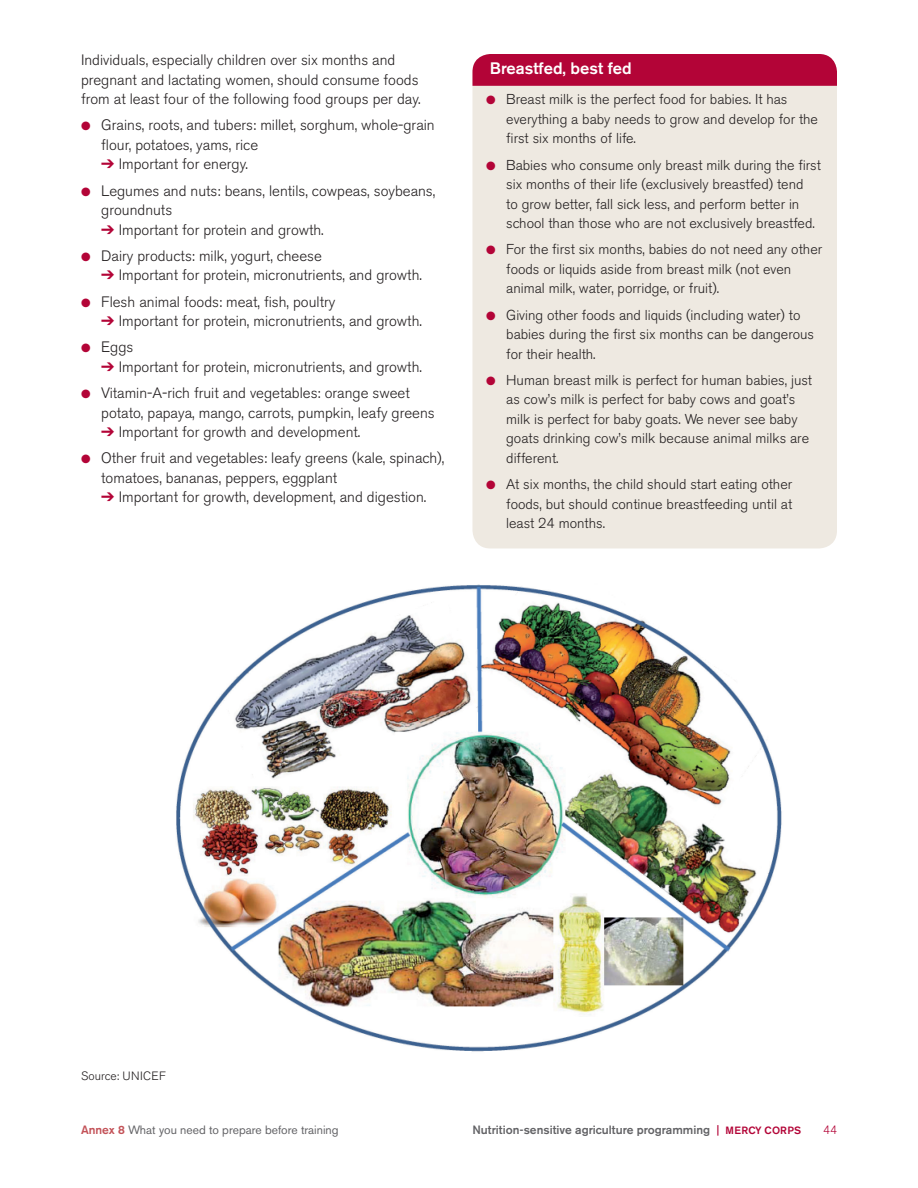
<style>
.page{position:relative;width:918px;height:1188px;background:#fff}
.page>*{position:absolute;margin:0;border:0;box-sizing:border-box;transform-origin:0 0}
.t1{font:500 16.5px "Akzidenz Grotesk BE";color:#fff}
.Annex-basic{font:300 15px/19.5px "Akzidenz Grotesk BE";color:#231f20}
.t2{font:300 14.25px/19.5px "Akzidenz Grotesk BE";color:#231f20}
.t3{font:500 12px "Akzidenz Grotesk BE";color:#636366}
.t4{font:12px "Akzidenz Grotesk BE";color:#636366}
.MC_P1_-noteCaptionTe{font:300 12px "Akzidenz Grotesk BE";letter-spacing:.02em;color:#231f20}
.t5{font:300 12px "Akzidenz Grotesk BE";color:#b30437}
.t6{font:12px "Zapf Dingbats ITC";color:#b30437}
.s1{color:#b30437}
.s2{font-weight:500;color:#c35258}
.s3{font-size:10.5px;color:#b30437}
</style>
<div class="page">
<img style="left:176px;top:544px;width:655px;height:508px">
<div style="left:472px;top:54px;width:365px;height:494px;background:#eee9e1;border-radius:18px"></div>
<div style="left:472px;top:54px;width:365px;height:32px;background:#b30437"></div>
<p class="Annex-basic" style="left:81px;top:51px;width:341px">Individuals, especially children over six months and pregnant and lactating women, should consume foods from at least four of the following food groups per day.</p>
<p class="Annex-basic" style="left:101px;top:116px;width:335px;text-indent:-20px"><span class="s1">●</span> Grains, roots, and tubers: millet, sorghum, whole-grain flour, potatoes, yams, rice</p>
<p class="Annex-basic" style="left:101px;top:155px;width:148px"><span class="s1">➔</span> Important for energy.</p>
<p class="Annex-basic" style="left:101px;top:181px;width:336px;text-indent:-20px"><span class="s1">●</span> Legumes and nuts: beans, lentils, cowpeas, soybeans, groundnuts</p>
<p class="Annex-basic" style="left:101px;top:220px;width:224px"><span class="s1">➔</span> Important for protein and growth.</p>
<p class="Annex-basic" style="left:81px;top:246px;width:242px"><span class="s1">●</span> Dairy products: milk, yogurt, cheese</p>
<p class="Annex-basic" style="left:101px;top:266px;width:322px"><span class="s1">➔</span> Important for protein, micronutrients, and growth.</p>
<p class="Annex-basic" style="left:81px;top:292px;width:256px"><span class="s1">●</span> Flesh animal foods: meat, fish, poultry</p>
<p class="Annex-basic" style="left:101px;top:312px;width:322px"><span class="s1">➔</span> Important for protein, micronutrients, and growth.</p>
<p class="Annex-basic" style="left:81px;top:338px;width:54px"><span class="s1">●</span> Eggs</p>
<p class="Annex-basic" style="left:101px;top:357px;width:322px"><span class="s1">➔</span> Important for protein, micronutrients, and growth.</p>
<p class="Annex-basic" style="left:101px;top:384px;width:335px;text-indent:-20px"><span class="s1">●</span> Vitamin-A-rich fruit and vegetables: orange sweet potato, papaya, mango, carrots, pumpkin, leafy greens</p>
<p class="Annex-basic" style="left:101px;top:423px;width:261px"><span class="s1">➔</span> Important for growth and development.</p>
<p class="Annex-basic" style="left:101px;top:449px;width:345px;text-indent:-20px"><span class="s1">●</span> Other fruit and vegetables: leafy greens (kale, spinach), tomatoes, bananas, peppers, eggplant</p>
<p class="Annex-basic" style="left:101px;top:488px;width:327px"><span class="s1">➔</span> Important for growth, development, and digestion.</p>
<p class="t1" style="left:490px;top:58px;width:143px">Breastfed, best fed</p>
<p class="t6" style="left:491px;top:68px;width:11px">●</p>
<p class="t2" style="left:506px;top:90px;width:313px;text-indent:-20px"><span class="s1">●</span> Breast milk is the perfect food for babies. It has everything a baby needs to grow and develop for the first six months of life.</p>
<p class="t2" style="left:506px;top:155px;width:316px;text-indent:-20px"><span class="s1">●</span> Babies who consume only breast milk during the first six months of their life (exclusively breastfed) tend<br>to grow better, fall sick less, and perform better in school than those who are not exclusively breastfed.</p>
<p class="t2" style="left:506px;top:240px;width:317px;text-indent:-20px"><span class="s1">●</span> For the first six months, babies do not need any other foods or liquids aside from breast milk (not even animal milk, water, porridge, or fruit).</p>
<p class="t2" style="left:506px;top:305px;width:309px;text-indent:-20px"><span class="s1">●</span> Giving other foods and liquids (including water) to babies during the first six months can be dangerous for their health.</p>
<p class="t2" style="left:506px;top:370px;width:307px;text-indent:-20px"><span class="s1">●</span> Human breast milk is perfect for human babies, just as cow’s milk is perfect for baby cows and goat’s milk is perfect for baby goats. We never see baby goats drinking cow’s milk because animal milks are different.</p>
<p class="t2" style="left:506px;top:475px;width:287px;text-align:justify;text-indent:-20px"><span class="s1">●</span> At six months, the child should start eating other foods, but should continue breastfeeding until at least 24 months.</p>
<p class="MC_P1_-noteCaptionTe" style="left:81px;top:1069px;width:87px">Source: UNICEF</p>
<p class="t4" style="left:81px;top:1123px;width:259px"><span class="s2">Annex 8</span> What you need to prepare before training</p>
<p class="t3" style="left:472px;top:1122px;width:330px">Nutrition-sensitive agriculture programming <span class="s3">| MERCY CORPS</span></p>
<p class="t5" style="left:823px;top:1123px;width:15px">44</p>
</div>
